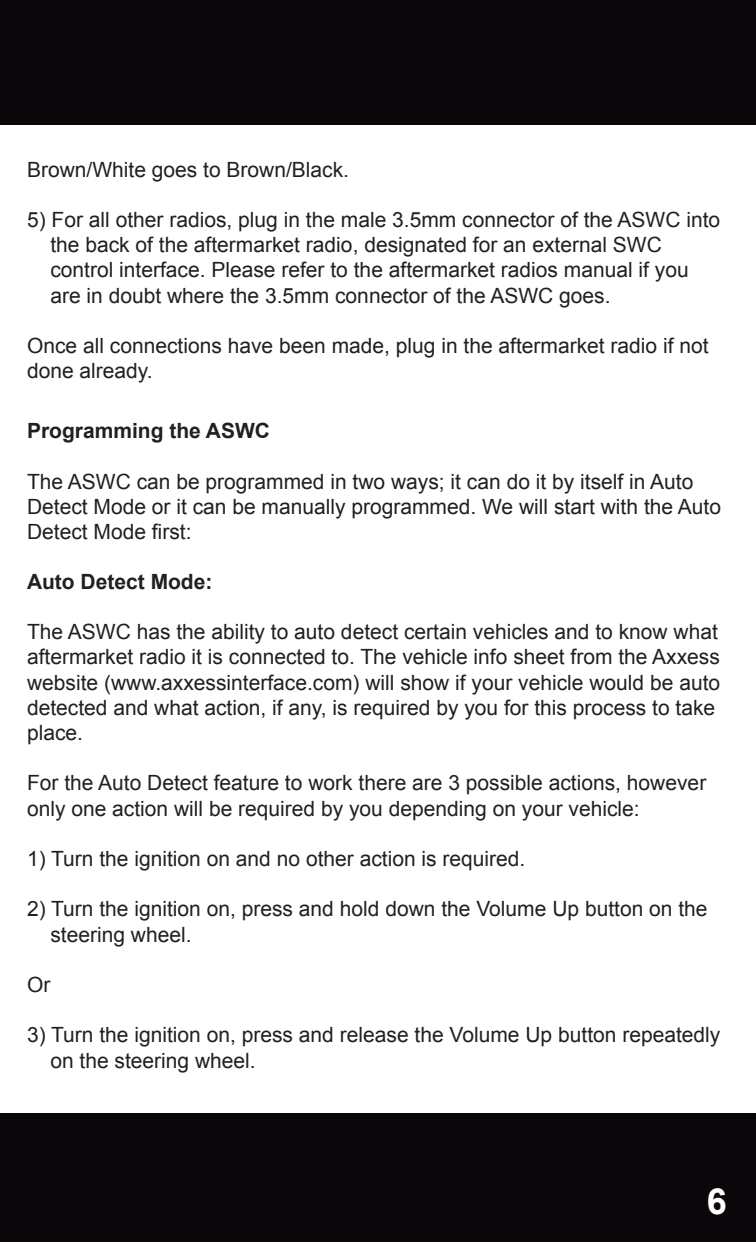
<style>
.page{position:relative;width:756px;height:1242px;background:#fff}
.page>*{position:absolute;margin:0;border:0;box-sizing:border-box;transform-origin:0 0}
.t1{font:700 36px "Arial";color:#fff}
.t2{font:21px/25.2px "Arial";color:#231f20}
.t3{font:700 21px "Arial";color:#231f20}
</style>
<div class="page">
<div style="left:0;top:1113px;width:756px;height:129px;background:#0a060a"></div>
<div style="left:0;top:0;width:756px;height:124px;background:#0a060a"></div>
<p class="t2" style="left:27px;top:157px;width:324px">Brown/White goes to Brown/Black.</p>
<p class="t2" style="left:50px;top:207px;width:671px;text-indent:-23px">5) For all other radios, plug in the male 3.5mm connector of the ASWC into the back of the aftermarket radio, designated for an external SWC control interface. Please refer to the aftermarket radios manual if you are in doubt where the 3.5mm connector of the ASWC goes.</p>
<p class="t2" style="left:27px;top:333px;width:683px">Once all connections have been made, plug in the aftermarket radio if not done already.</p>
<p class="t3" style="left:27px;top:417px;width:245px">Programming the ASWC</p>
<p class="t2" style="left:27px;top:469px;width:696px">The ASWC can be programmed in two ways; it can do it by itself in Auto<br>Detect Mode or it can be manually programmed. We will start with the Auto<br>Detect Mode first:</p>
<p class="t3" style="left:27px;top:568px;width:187px">Auto Detect Mode:</p>
<p class="t2" style="left:27px;top:619px;width:695px">The ASWC has the ability to auto detect certain vehicles and to know what aftermarket radio it is connected to. The vehicle info sheet from the Axxess website (www.axxessinterface.com) will show if your vehicle would be auto detected and what action, if any, is required by you for this process to take place.</p>
<p class="t2" style="left:27px;top:771px;width:681px">For the Auto Detect feature to work there are 3 possible actions, however only one action will be required by you depending on your vehicle:</p>
<p class="t2" style="left:27px;top:846px;width:500px">1) Turn the ignition on and no other action is required.</p>
<p class="t2" style="left:50px;top:897px;width:659px;text-indent:-23px">2) Turn the ignition on, press and hold down the Volume Up button on the steering wheel.</p>
<p class="t2" style="left:27px;top:972px;width:25px">Or</p>
<p class="t2" style="left:50px;top:1023px;width:672px;text-indent:-23px">3) Turn the ignition on, press and release the Volume Up button repeatedly on the steering wheel.</p>
<h1 class="t1" style="left:707px;top:1178px;width:22px">6</h1>
</div>
